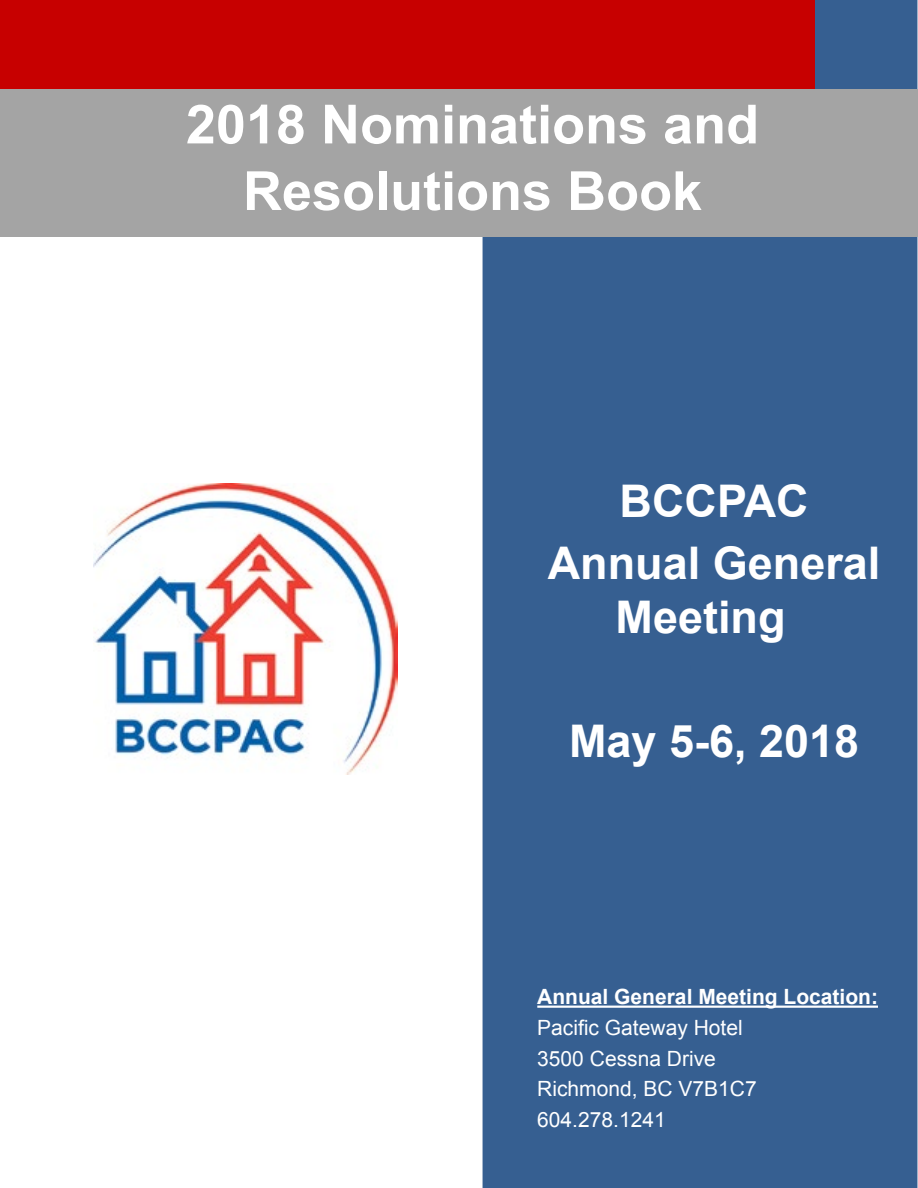
<style>
.page{position:relative;width:918px;height:1188px;background:#fff}
.page>*{position:absolute;margin:0;border:0;box-sizing:border-box;transform-origin:0 0}
.t1{font:700 54px/66.6px "Arial";color:#fff;text-align:center}
.t2{font:700 45px/62.1px "Arial";color:#fff;text-align:center}
.t3{font:21px/30.6px "Arial";color:#fff}
.t4{font:700 21px "Arial";color:#fff}
</style>
<div class="page">
<div style="left:483px;top:0;width:434px;height:1188px;background:#365f91"></div>
<div style="left:0;top:0;width:815px;height:114px;background:#c70000"></div>
<div style="left:0;top:89px;width:918px;height:148px;background:#a4a4a4"></div>
<img style="left:94px;top:484px;width:304px;height:290px">
<hr style="left:537px;top:1006px;width:341px;height:2px;background:#fff">
<h1 class="t1" style="left:186px;top:93px;width:575px">2018 Nominations and<br>Resolutions Book</h1>
<h2 class="t2" style="left:548px;top:471px;width:334px">BCCPAC<br>Annual General</h2>
<h2 class="t2" style="left:616px;top:587px;width:172px">Meeting</h2>
<h2 class="t2" style="left:569px;top:711px;width:292px">May 5-6, 2018</h2>
<p class="t4" style="left:537px;top:983px;width:342px">Annual General Meeting Location:</p>
<p class="t3" style="left:537px;top:1013px;width:221px">Pacific Gateway Hotel<br>3500 Cessna Drive<br>Richmond, BC V7B1C7<br>604.278.1241</p>
</div>
